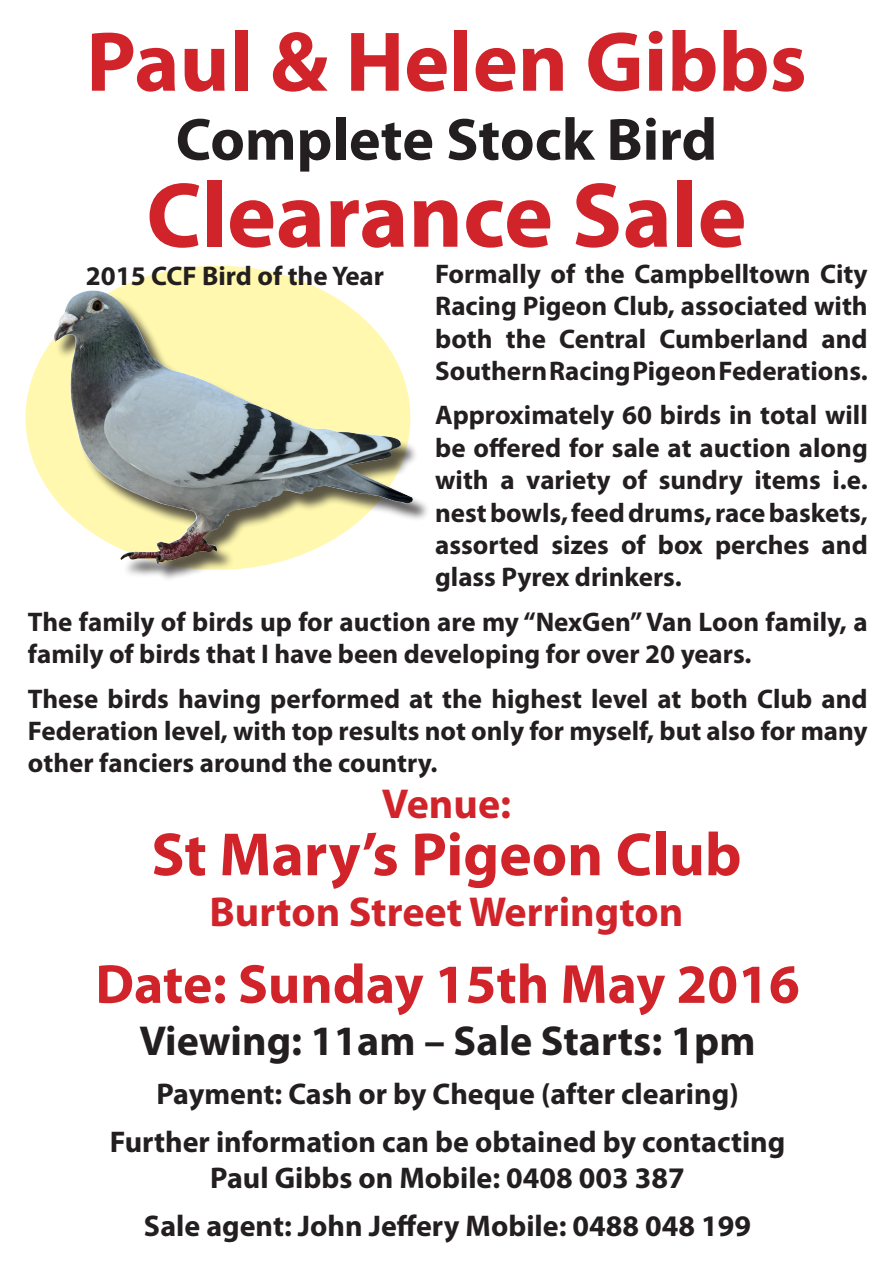
<style>
.page{position:relative;width:893px;height:1263px;background:#fff}
.page>*{position:absolute;margin:0;border:0;box-sizing:border-box;transform-origin:0 0}
.t1{font:700 93px "Myriad Pro";color:#d1232a}
.t2{font:700 85.5px "Myriad Pro";color:#d1232a}
.t3{font:700 61.5px "Myriad Pro";color:#d1232a}
.t4{font:700 60px "Myriad Pro";color:#231f20}
.t5{font:700 55.5px "Myriad Pro";color:#d1232a}
.t6{font:700 42px "Myriad Pro";color:#d1232a}
.t7{font:700 42px "Myriad Pro";color:#231f20}
.t8{font:700 30px/48px "Myriad Pro";color:#231f20;text-align:center}
.t9{font:700 27px/32.4px "Myriad Pro";color:#231f20;text-align:justify}
</style>
<div class="page">
<div style="left:26px;top:266px;width:384px;height:304px;background:#fff8ae;border-radius:50%"></div>
<div style="left:56px;top:293px;width:375px;height:290px;background:#231f20;opacity:.75"></div>
<img style="left:52px;top:300px;width:314px;height:265px">
<h2 class="t2" style="left:86px;top:6px;width:722px">Paul &amp; Helen Gibbs</h2>
<h3 class="t4" style="left:176px;top:100px;width:543px">Complete Stock Bird</h3>
<h1 class="t1" style="left:146px;top:155px;width:602px">Clearance Sale</h1>
<p class="t9" style="left:435px;top:257px;width:434px">Formally of the Campbelltown City Racing Pigeon Club, associated with both the Central Cumberland and Southern Racing Pigeon Federations.</p>
<p class="t9" style="left:435px;top:398px;width:434px">Approximately 60 birds in total will be offered for sale at auction along with a variety of sundry items i.e. nest bowls, feed drums, race baskets, assorted sizes of box perches and glass Pyrex drinkers.</p>
<p class="t9" style="left:28px;top:605px;width:841px">The family of birds up for auction are my “NexGen” Van Loon family, a family of birds that I have been developing for over 20 years.</p>
<p class="t9" style="left:28px;top:681px;width:841px">These birds having performed at the highest level at both Club and Federation level, with top results not only for myself, but also for many other fanciers around the country.</p>
<p class="t9" style="left:86px;top:259px;width:300px">2015 CCF Bird of the Year</p>
<h3 class="t6" style="left:382px;top:777px;width:131px">Venue:</h3>
<h3 class="t3" style="left:151px;top:814px;width:592px">St Mary’s Pigeon Club</h3>
<h3 class="t6" style="left:210px;top:884px;width:475px">Burton Street Werrington</h3>
<h3 class="t5" style="left:95px;top:948px;width:706px">Date: Sunday 15th May 2016</h3>
<h3 class="t7" style="left:140px;top:1014px;width:617px">Viewing: 11am – Sale Starts: 1pm</h3>
<p class="t8" style="left:110px;top:1068px;width:677px">Payment: Cash or by Cheque (after clearing)<br>Further information can be obtained by contacting</p>
<p class="t8" style="left:144px;top:1152px;width:609px">Paul Gibbs on Mobile: 0408 003 387<br>Sale agent: John Jeffery Mobile: 0488 048 199</p>
</div>
